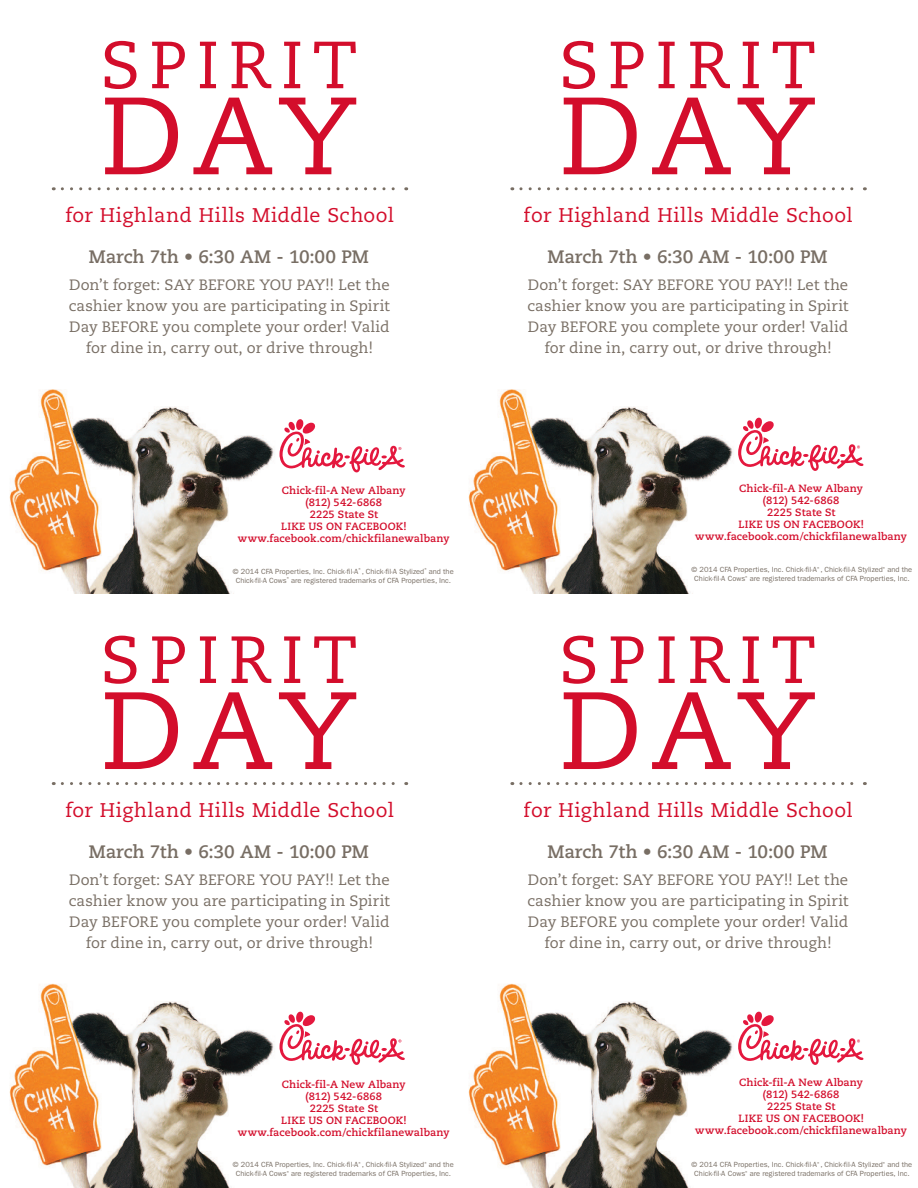
<style>
.page{position:relative;width:918px;height:1188px;background:#fff}
.page>*{position:absolute;margin:0;border:0;box-sizing:border-box;transform-origin:0 0}
.t1{font:19.8px "Caecilia LT Std";letter-spacing:.025em;color:#d30d2b}
.t2{font:700 18px "Caecilia LT Std";letter-spacing:-.01em;color:#786e64}
.t3{font:15px/21px "Caecilia LT Std";color:#786e64;text-align:center}
.t4{font:700 10.5px/12px "Caecilia LT Std";letter-spacing:.015em;color:#d30d2b;text-align:center}
.t5{font:7.5px/9px "ITC Franklin Gothic Std";color:#786e64;text-align:center}
</style>
<div class="page">
<img style="left:9px;top:187px;width:293px;height:407px">
<img style="left:9px;top:782px;width:265px;height:406px">
<img style="left:468px;top:187px;width:293px;height:407px">
<img style="left:468px;top:782px;width:265px;height:406px">
<svg style="left:105px;top:98px;width:251px;height:76px"></svg>
<svg style="left:105px;top:41px;width:251px;height:48px"></svg>
<svg style="left:277px;top:417px;width:128px;height:58px"></svg>
<svg style="left:62px;top:187px;width:345px;height:3px"></svg>
<svg style="left:564px;top:98px;width:251px;height:76px"></svg>
<svg style="left:563px;top:41px;width:251px;height:48px"></svg>
<svg style="left:736px;top:416px;width:128px;height:57px"></svg>
<svg style="left:521px;top:187px;width:344px;height:3px"></svg>
<svg style="left:105px;top:692px;width:251px;height:77px"></svg>
<svg style="left:105px;top:636px;width:251px;height:48px"></svg>
<svg style="left:279px;top:1011px;width:126px;height:54px"></svg>
<svg style="left:62px;top:782px;width:345px;height:3px"></svg>
<svg style="left:564px;top:692px;width:251px;height:77px"></svg>
<svg style="left:563px;top:636px;width:251px;height:48px"></svg>
<svg style="left:738px;top:1011px;width:126px;height:54px"></svg>
<svg style="left:521px;top:782px;width:344px;height:3px"></svg>
<h1 class="t1" style="left:65px;top:204px;width:330px">for Highland Hills Middle School</h1>
<h1 class="t1" style="left:524px;top:204px;width:330px">for Highland Hills Middle School</h1>
<p class="t2" style="left:89px;top:246px;width:282px">March 7th • 6:30 AM - 10:00 PM</p>
<p class="t2" style="left:548px;top:246px;width:282px">March 7th • 6:30 AM - 10:00 PM</p>
<p class="t3" style="left:69px;top:275px;width:323px">Don’t forget: SAY BEFORE YOU PAY!! Let the cashier know you are participating in Spirit Day BEFORE you complete your order! Valid for dine in, carry out, or drive through!</p>
<p class="t3" style="left:528px;top:275px;width:323px">Don’t forget: SAY BEFORE YOU PAY!! Let the cashier know you are participating in Spirit Day BEFORE you complete your order! Valid for dine in, carry out, or drive through!</p>
<p class="t4" style="left:238px;top:484px;width:213px">Chick-fil-A New Albany<br>(812) 542-6868<br>2225 State St<br>LIKE US ON FACEBOOK! www.facebook.com/chickfilanewalbany</p>
<p class="t4" style="left:695px;top:483px;width:213px">Chick-fil-A New Albany<br>(812) 542-6868<br>2225 State St<br>LIKE US ON FACEBOOK! www.facebook.com/chickfilanewalbany</p>
<p class="t5" style="left:233px;top:567px;width:222px">© 2014 CFA Properties, Inc. Chick-fil-A<sup>®</sup>, Chick-fil-A Stylized<sup>®</sup> and the<br>Chick-fil-A Cows<sup>®</sup> are registered trademarks of CFA Properties, Inc.</p>
<p class="t5" style="left:692px;top:565px;width:222px">© 2014 CFA Properties, Inc. Chick-fil-A<sup>®</sup>, Chick-fil-A Stylized<sup>®</sup> and the<br>Chick-fil-A Cows<sup>®</sup> are registered trademarks of CFA Properties, Inc.</p>
<h1 class="t1" style="left:65px;top:799px;width:330px">for Highland Hills Middle School</h1>
<h1 class="t1" style="left:524px;top:799px;width:330px">for Highland Hills Middle School</h1>
<p class="t2" style="left:89px;top:841px;width:282px">March 7th • 6:30 AM - 10:00 PM</p>
<p class="t2" style="left:548px;top:841px;width:282px">March 7th • 6:30 AM - 10:00 PM</p>
<p class="t3" style="left:69px;top:870px;width:323px">Don’t forget: SAY BEFORE YOU PAY!! Let the cashier know you are participating in Spirit Day BEFORE you complete your order! Valid for dine in, carry out, or drive through!</p>
<p class="t3" style="left:528px;top:870px;width:323px">Don’t forget: SAY BEFORE YOU PAY!! Let the cashier know you are participating in Spirit Day BEFORE you complete your order! Valid for dine in, carry out, or drive through!</p>
<p class="t4" style="left:238px;top:1078px;width:213px">Chick-fil-A New Albany<br>(812) 542-6868<br>2225 State St<br>LIKE US ON FACEBOOK! www.facebook.com/chickfilanewalbany</p>
<p class="t4" style="left:695px;top:1077px;width:213px">Chick-fil-A New Albany<br>(812) 542-6868<br>2225 State St<br>LIKE US ON FACEBOOK! www.facebook.com/chickfilanewalbany</p>
<p class="t5" style="left:233px;top:1160px;width:222px">© 2014 CFA Properties, Inc. Chick-fil-A<sup>®</sup>, Chick-fil-A Stylized<sup>®</sup> and the<br>Chick-fil-A Cows<sup>®</sup> are registered trademarks of CFA Properties, Inc.</p>
<p class="t5" style="left:692px;top:1160px;width:222px">© 2014 CFA Properties, Inc. Chick-fil-A<sup>®</sup>, Chick-fil-A Stylized<sup>®</sup> and the<br>Chick-fil-A Cows<sup>®</sup> are registered trademarks of CFA Properties, Inc.</p>
</div>
